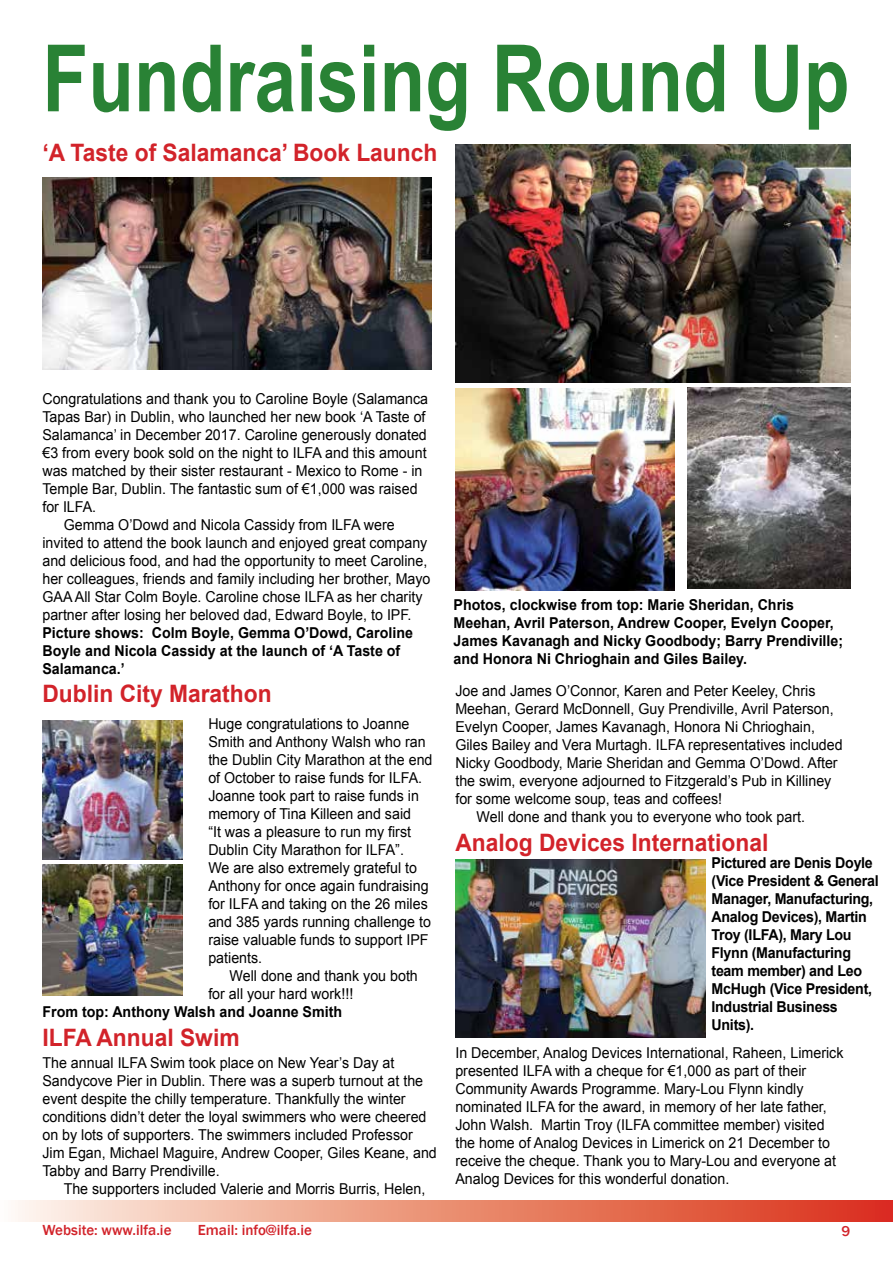
<style>
.page{position:relative;width:893px;height:1263px;background:#fff}
.page>*{position:absolute;margin:0;border:0;box-sizing:border-box;transform-origin:0 0}
.t1{font:700 93px "Arial";color:#298235;scale:.81 1}
.t2{font:700 24px "Arial";color:#d2232a;scale:.95 1}
.t3{font:15px/18px "Arial";color:#000;scale:.95 1}
.t4{font:700 15px/18px "Arial";color:#000;scale:.95 1}
.t5{font:700 15px/18px "Arial";letter-spacing:-.02em;color:#000;scale:.95 1}
.t6{font:500 15px "Franklin Gothic";color:#d2232a}
</style>
<div class="page">
<svg style="left:15px;top:1200px;width:878px;height:21px;background:#ea8f78"></svg>
<img style="left:43px;top:178px;width:389px;height:192px">
<img style="left:43px;top:721px;width:140px;height:139px">
<img style="left:43px;top:865px;width:140px;height:130px">
<img style="left:455px;top:388px;width:220px;height:202px">
<img style="left:688px;top:388px;width:162px;height:201px">
<img style="left:455px;top:145px;width:395px;height:238px">
<img style="left:455px;top:860px;width:251px;height:177px">
<h1 class="t1" style="left:42px;top:17px;width:998px">Fundraising Round Up</h1>
<h2 class="t2" style="left:42px;top:137px;width:417px">‘A Taste of Salamanca’ Book Launch</h2>
<p class="t3" style="left:42px;top:389px;width:408px">Congratulations and thank you to Caroline Boyle (Salamanca</p>
<p class="t3" style="left:42px;top:407px;width:405px">Tapas Bar) in Dublin, who launched her new book ‘A Taste of</p>
<p class="t3" style="left:42px;top:425px;width:406px">Salamanca’ in December 2017. Caroline generously donated</p>
<p class="t3" style="left:42px;top:443px;width:406px">€3 from every book sold on the night to ILFA and this amount</p>
<p class="t3" style="left:42px;top:461px;width:402px">was matched by their sister restaurant - Mexico to Rome - in</p>
<p class="t3" style="left:42px;top:479px;width:396px">Temple Bar, Dublin. The fantastic sum of €1,000 was raised</p>
<p class="t3" style="left:42px;top:497px;width:58px">for ILFA.</p>
<p class="t3" style="left:64px;top:515px;width:350px">Gemma O’Dowd and Nicola Cassidy from ILFA were</p>
<p class="t3" style="left:42px;top:533px;width:407px">invited to attend the book launch and enjoyed great company</p>
<p class="t3" style="left:42px;top:551px;width:407px">and delicious food, and had the opportunity to meet Caroline,</p>
<p class="t3" style="left:42px;top:569px;width:410px">her colleagues, friends and family including her brother, Mayo</p>
<p class="t3" style="left:42px;top:587px;width:402px">GAA All Star Colm Boyle. Caroline chose ILFA as her charity</p>
<p class="t3" style="left:42px;top:605px;width:390px">partner after losing her beloved dad, Edward Boyle, to IPF.</p>
<p class="t4" style="left:42px;top:624px;width:392px">Picture shows: Colm Boyle, Gemma O’Dowd, Caroline<br>Boyle and Nicola Cassidy at the launch of ‘A Taste of<br>Salamanca.’</p>
<h2 class="t2" style="left:42px;top:678px;width:243px">Dublin City Marathon</h2>
<p class="t3" style="left:208px;top:715px;width:237px">Huge congratulations to Joanne<br>Smith and Anthony Walsh who ran the Dublin City Marathon at the end of October to raise funds for ILFA.<br>Joanne took part to raise funds in memory of Tina Killeen and said<br>“It was a pleasure to run my first<br>Dublin City Marathon for ILFA”.<br>We are also extremely grateful to<br>Anthony for once again fundraising for ILFA and taking on the 26 miles and 385 yards running challenge to raise valuable funds to support IPF patients.</p>
<p class="t3" style="left:208px;top:967px;width:222px;text-indent:21px">Well done and thank you both for all your hard work!!!</p>
<p class="t4" style="left:42px;top:1003px;width:317px">From top: Anthony Walsh and Joanne Smith</p>
<h2 class="t2" style="left:42px;top:1021px;width:209px">ILFA Annual Swim</h2>
<p class="t3" style="left:42px;top:1054px;width:417px">The annual ILFA Swim took place on New Year’s Day at Sandycove Pier in Dublin. There was a superb turnout at the event despite the chilly temperature. Thankfully the winter conditions didn’t deter the loyal swimmers who were cheered on by lots of supporters. The swimmers included Professor Jim Egan, Michael Maguire, Andrew Cooper, Giles Keane, and Tabby and Barry Prendiville.</p>
<p class="t3" style="left:64px;top:1180px;width:382px">The supporters included Valerie and Morris Burris, Helen,</p>
<p class="t4" style="left:454px;top:596px;width:412px">Photos, clockwise from top: Marie Sheridan, Chris Meehan, Avril Paterson, Andrew Cooper, Evelyn Cooper, James Kavanagh and Nicky Goodbody; Barry Prendiville; and Honora Ni Chrioghain and Giles Bailey.</p>
<p class="t3" style="left:455px;top:682px;width:381px">Joe and James O’Connor, Karen and Peter Keeley, Chris</p>
<p class="t3" style="left:455px;top:700px;width:400px">Meehan, Gerard McDonnell, Guy Prendiville, Avril Paterson,</p>
<p class="t3" style="left:455px;top:718px;width:380px">Evelyn Cooper, James Kavanagh, Honora Ni Chrioghain,</p>
<p class="t3" style="left:455px;top:736px;width:409px">Giles Bailey and Vera Murtagh. ILFA representatives included</p>
<p class="t3" style="left:455px;top:754px;width:404px">Nicky Goodbody, Marie Sheridan and Gemma O’Dowd. After</p>
<p class="t3" style="left:455px;top:772px;width:397px">the swim, everyone adjourned to Fitzgerald’s Pub in Killiney</p>
<p class="t3" style="left:455px;top:790px;width:282px">for some welcome soup, teas and coffees!</p>
<p class="t3" style="left:477px;top:808px;width:347px">Well done and thank you to everyone who took part.</p>
<h2 class="t2" style="left:455px;top:827px;width:331px">Analog Devices International</h2>
<p class="t5" style="left:711px;top:854px;width:177px">Pictured are Denis Doyle (Vice President &amp; General<br>Manager, Manufacturing,<br>Analog Devices), Martin<br>Troy (ILFA), Mary Lou<br>Flynn (Manufacturing team member) and Leo<br>McHugh (Vice President,<br>Industrial Business<br>Units).</p>
<p class="t3" style="left:455px;top:1043px;width:410px">In December, Analog Devices International, Raheen, Limerick presented ILFA with a cheque for €1,000 as part of their Community Awards Programme. Mary-Lou Flynn kindly nominated ILFA for the award, in memory of her late father, John Walsh. Martin Troy (ILFA committee member) visited the home of Analog Devices in Limerick on 21 December to receive the cheque. Thank you to Mary-Lou and everyone at Analog Devices for this wonderful donation.</p>
<p class="t6" style="left:42px;top:1221px;width:131px">Website: www.ilfa.ie</p>
<p class="t6" style="left:198px;top:1221px;width:116px">Email: info@ilfa.ie</p>
<p class="t6" style="left:841px;top:1222px;width:10px">9</p>
</div>
